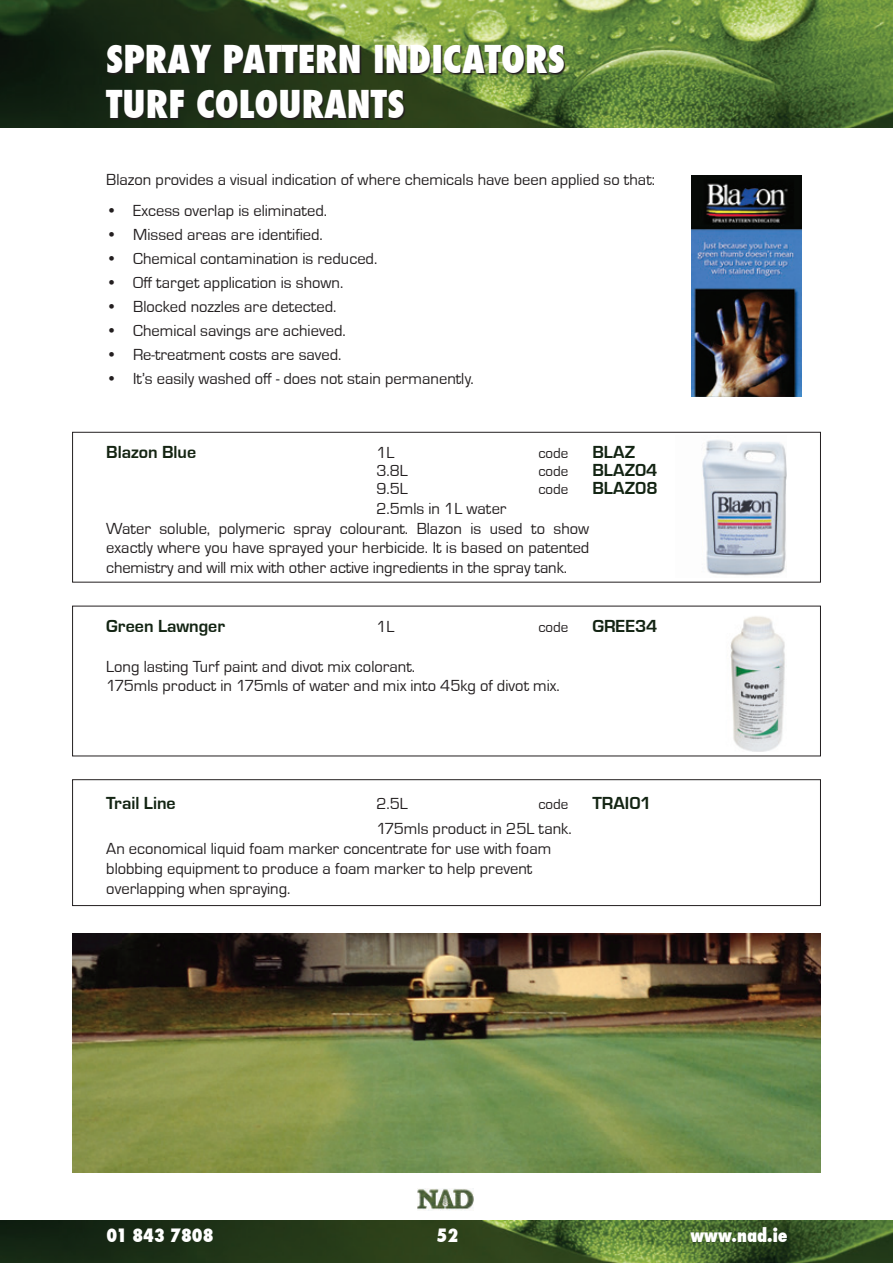
<style>
.page{position:relative;width:893px;height:1263px;background:#fff}
.page>*{position:absolute;margin:0;border:0;box-sizing:border-box;transform-origin:0 0}
.t1{font:800 condensed 37.5px "Futura";color:#fff}
.t2{font:700 18px "Eurostile T";color:#132413}
.t3{font:800 condensed 18px "Futura";color:#fff}
.t4{font:700 18px "Eurostile T";color:#152513}
.t5{font:16.5px/19.8px "Eurostile T";color:#231f20;text-align:justify}
.t6{font:15px "Eurostile T";color:#231f20}
</style>
<div class="page">
<img style="left:0;top:0;width:893px;height:128px">
<img style="left:0;top:1221px;width:893px;height:42px">
<svg style="left:107px;top:46px;width:459px;height:74px;background:#303c21"></svg>
<img style="left:73px;top:933px;width:747px;height:239px">
<div style="left:72px;top:432px;width:749px;height:150px;border:1px solid #231f20"></div>
<div style="left:72px;top:779px;width:749px;height:127px;border:1px solid #231f20"></div>
<img style="left:702px;top:440px;width:85px;height:136px">
<img style="left:730px;top:616px;width:55px;height:136px">
<img style="left:691px;top:175px;width:110px;height:221px">
<img style="left:417px;top:1188px;width:57px;height:23px">
<p class="t1" style="left:106px;top:34px;width:460px">SPRAY PATTERN INDICATORS</p>
<p class="t1" style="left:106px;top:79px;width:300px">TURF COLOURANTS</p>
<p class="t5" style="left:106px;top:170px;width:550px">Blazon provides a visual indication of where chemicals have been applied so that:</p>
<p class="t5" style="left:106px;top:201px;width:222px">• Excess overlap is eliminated.</p>
<p class="t5" style="left:106px;top:225px;width:218px">• Missed areas are identified.</p>
<p class="t5" style="left:106px;top:249px;width:272px">• Chemical contamination is reduced.</p>
<p class="t5" style="left:106px;top:273px;width:239px">• Off target application is shown.</p>
<p class="t5" style="left:106px;top:297px;width:232px">• Blocked nozzles are detected.</p>
<p class="t5" style="left:106px;top:321px;width:241px">• Chemical savings are achieved.</p>
<p class="t5" style="left:106px;top:345px;width:237px">• Re-treatment costs are saved.</p>
<p class="t5" style="left:106px;top:369px;width:369px">• It’s easily washed off - does not stain permanently.</p>
<p class="t4" style="left:106px;top:442px;width:91px">Blazon Blue</p>
<p class="t5" style="left:376px;top:443px;width:20px">1L</p>
<p class="t6" style="left:538px;top:445px;width:32px">code</p>
<p class="t2" style="left:592px;top:442px;width:44px">BLAZ</p>
<p class="t5" style="left:376px;top:461px;width:33px">3.8L</p>
<p class="t6" style="left:538px;top:463px;width:32px">code</p>
<p class="t2" style="left:592px;top:460px;width:67px">BLAZ04</p>
<p class="t5" style="left:376px;top:479px;width:33px">9.5L</p>
<p class="t6" style="left:538px;top:481px;width:32px">code</p>
<p class="t2" style="left:592px;top:478px;width:67px">BLAZ08</p>
<p class="t5" style="left:376px;top:499px;width:132px">2.5mls in 1L water</p>
<p class="t5" style="left:106px;top:519px;width:485px">Water soluble, polymeric spray colourant. Blazon is used to show exactly where you have sprayed your herbicide. It is based on patented chemistry and will mix with other active ingredients in the spray tank.</p>
<p class="t2" style="left:106px;top:616px;width:120px">Green Lawnger</p>
<p class="t5" style="left:376px;top:617px;width:20px">1L</p>
<p class="t6" style="left:538px;top:619px;width:32px">code</p>
<p class="t2" style="left:592px;top:616px;width:66px">GREE34</p>
<p class="t5" style="left:106px;top:657px;width:310px">Long lasting Turf paint and divot mix colorant.</p>
<p class="t5" style="left:106px;top:676px;width:455px">175mls product in 175mls of water and mix into 45kg of divot mix.</p>
<p class="t2" style="left:106px;top:793px;width:71px">Trail Line</p>
<p class="t5" style="left:376px;top:794px;width:33px">2.5L</p>
<p class="t6" style="left:538px;top:796px;width:32px">code</p>
<p class="t2" style="left:592px;top:793px;width:61px">TRAI01</p>
<p class="t5" style="left:376px;top:819px;width:197px">175mls product in 25L tank.</p>
<p class="t5" style="left:106px;top:839px;width:446px;text-align:left">An economical liquid foam marker concentrate for use with foam blobbing equipment to produce a foam marker to help prevent overlapping when spraying.</p>
<p class="t3" style="left:107px;top:1223px;width:109px">01 843 7808</p>
<p class="t3" style="left:436px;top:1223px;width:23px">52</p>
<p class="t3" style="left:690px;top:1223px;width:99px">www.nad.ie</p>
</div>
